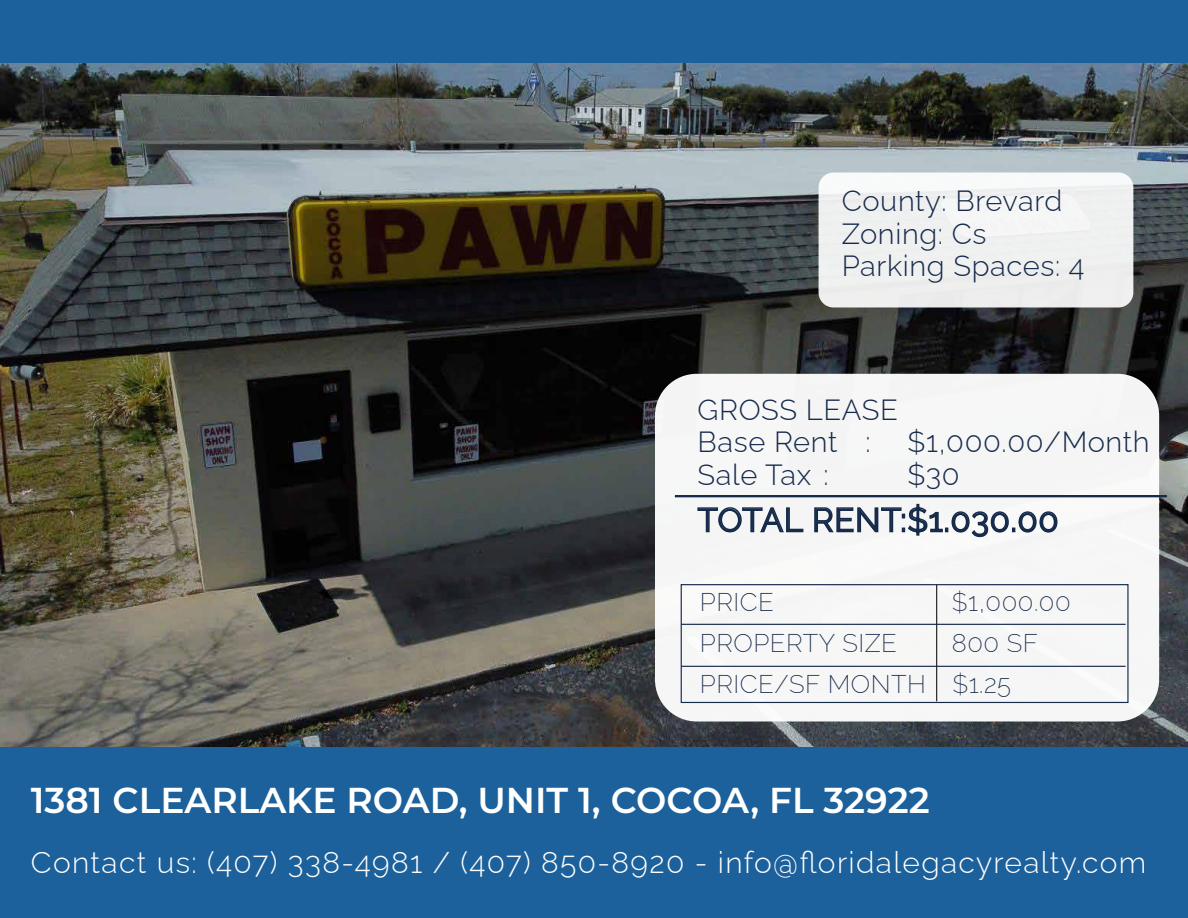
<style>
.page{position:relative;width:1188px;height:918px;background:#fff}
.page>*{position:absolute;margin:0;border:0;box-sizing:border-box;transform-origin:0 0}
.t1{font:600 36px "Montserrat";color:#fff}
.t2{font:33px "Raleway Thin 400";letter-spacing:.02em;color:#162a4a}
.t3{font:30px "Raleway Thin 300";letter-spacing:.045em;color:#fff}
.t4{font:29.1px/32.7px "Raleway Thin 300";letter-spacing:.02em;color:#162a4a}
.t5{font:25.65px/40.8px "Raleway Thin 200";letter-spacing:.02em;color:#162a4a}
</style>
<div class="page">
<img style="left:0;top:62px;width:1188px;height:686px">
<div style="left:0;top:0;width:1188px;height:62px;background:#1c619b"></div>
<div style="left:655px;top:374px;width:504px;height:348px;background:#f6f6f6;border-radius:42px"></div>
<svg style="left:697px;top:507px;width:107px;height:26px"></svg>
<svg style="left:814px;top:503px;width:244px;height:35px"></svg>
<hr style="left:675px;top:495px;width:492px;height:2px;background:#162a4a">
<div style="left:681px;top:584px;width:448px;height:119px;border:1px solid #162a4a"></div>
<hr style="left:681px;top:624px;width:445px;height:1px;background:#162a4a">
<hr style="left:681px;top:666px;width:445px;height:1px;background:#162a4a">
<hr style="left:936px;top:585px;width:1px;height:116px;background:#231f20">
<div style="left:0;top:748px;width:1188px;height:170px;background:#1c619b"></div>
<div style="left:819px;top:172px;width:314px;height:135px;background:#eff0f0;border-radius:15px"></div>
<p class="t4" style="left:842px;top:181px;width:244px">County: Brevard<br>Zoning: Cs<br>Parking Spaces: 4</p>
<p class="t4" style="left:698px;top:390px;width:202px">GROSS LEASE<br>Base Rent :</p>
<p class="t4" style="left:908px;top:423px;width:243px">$1,000.00/Month</p>
<p class="t4" style="left:698px;top:455px;width:133px">Sale Tax :</p>
<p class="t4" style="left:908px;top:455px;width:54px">$30</p>
<p class="t2" style="left:698px;top:494px;width:362px">TOTAL RENT: $1.030.00</p>
<p class="t5" style="left:700px;top:579px;width:76px">PRICE</p>
<p class="t5" style="left:952px;top:579px;width:120px">$1,000.00</p>
<p class="t5" style="left:700px;top:620px;width:199px">PROPERTY SIZE</p>
<p class="t5" style="left:700px;top:620px;width:340px;text-indent:252px">800 SF<br>PRICE/SF MONTH $1.25</p>
<p class="t1" style="left:31px;top:776px;width:900px">1381 CLEARLAKE ROAD, UNIT 1, COCOA, FL 32922</p>
<p class="t3" style="left:31px;top:838px;width:1117px">Contact us: (407) 338-4981 / (407) 850-8920 - info@floridalegacyrealty.com</p>
</div>
